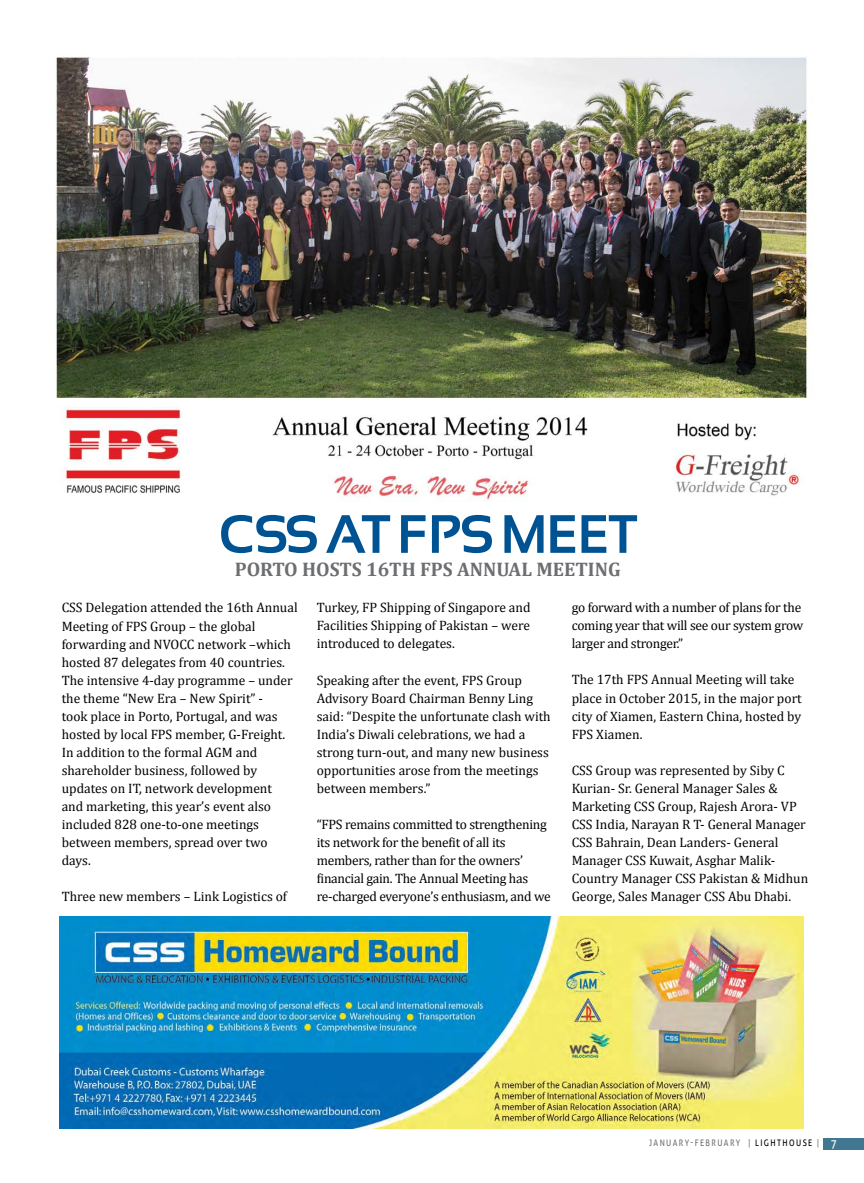
<style>
.page{position:relative;width:864px;height:1183px;background:#fff}
.page>*{position:absolute;margin:0;border:0;box-sizing:border-box;transform-origin:0 0}
.t1{font:700 53.85px "Sansation";letter-spacing:-.02em;color:#005393}
.t2{font:700 19.65px "Cambria";color:#6d6e71}
.t3{font:13.65px/18px "Cambria";color:#000}
.t4{font:13.65px/18px "Cambria";letter-spacing:-.02em;color:#000}
.t5{font:9px "Aller";letter-spacing:.18em;color:#717275;scale:.85 1}
.s1{color:#748370}
.s2{color:#000}
.s3{font-size:12px;color:#fff}
</style>
<div class="page">
<div style="left:823px;top:1137px;width:40px;height:11px;background:#427791"></div>
<img style="left:55px;top:57px;width:757px;height:445px">
<img style="left:60px;top:916px;width:743px;height:211px">
<h1 class="t1" style="left:218px;top:503px;width:420px">CSS AT FPS MEET</h1>
<h2 class="t2" style="left:235px;top:557px;width:387px">PORTO HOSTS 16TH FPS ANNUAL MEETING</h2>
<p class="t3" style="left:62px;top:598px;width:237px">CSS Delegation attended the 16th Annual Meeting of FPS Group – the global forwarding and NVOCC network –which hosted 87 delegates from 40 countries.<br>The intensive 4-day programme – under the theme “New Era – New Spirit” -<br>took place in Porto, Portugal, and was hosted by local FPS member, G-Freight.<br>In addition to the formal AGM and shareholder business, followed by updates on IT, network development<br>and marketing, this year’s event also included 828 one-to-one meetings between members, spread over two days.</p>
<p class="t3" style="left:62px;top:886px;width:227px">Three new members – Link Logistics of</p>
<p class="t3" style="left:316px;top:598px;width:215px;text-align:justify">Turkey, FP Shipping of Singapore and Facilities Shipping of Pakistan – were introduced to delegates.</p>
<p class="t3" style="left:316px;top:670px;width:235px">Speaking after the event, FPS Group Advisory Board Chairman Benny Ling said: “Despite the unfortunate clash with India’s Diwali celebrations, we had a strong turn-out, and many new business opportunities arose from the meetings between members.”</p>
<p class="t4" style="left:316px;top:814px;width:235px">“FPS remains committed to strengthening its network for the benefit of all its members, rather than for the owners’ financial gain. The Annual Meeting has re-charged everyone’s enthusiasm, and we</p>
<p class="t4" style="left:571px;top:598px;width:233px">go forward with a number of plans for the coming year that will see our system grow larger and stronger.”</p>
<p class="t3" style="left:571px;top:670px;width:231px">The 17th FPS Annual Meeting will take place in October 2015, in the major port city of Xiamen, Eastern China, hosted by<br>FPS Xiamen.</p>
<p class="t3" style="left:571px;top:760px;width:238px">CSS Group was represented by Siby C Kurian- Sr. General Manager Sales &amp; Marketing CSS Group, Rajesh Arora- VP CSS India, Narayan R T- General Manager CSS Bahrain, Dean Landers- General Manager CSS Kuwait, Asghar Malik-Country Manager CSS Pakistan &amp; Midhun George, Sales Manager CSS Abu Dhabi.</p>
<p class="t5" style="left:649px;top:1137px;width:222px">JANUARY-FEBRUARY <span class="s1">|</span> <span class="s2">LIGHTHOUSE</span> <span class="s1">|</span> <span class="s3">7</span></p>
</div>
